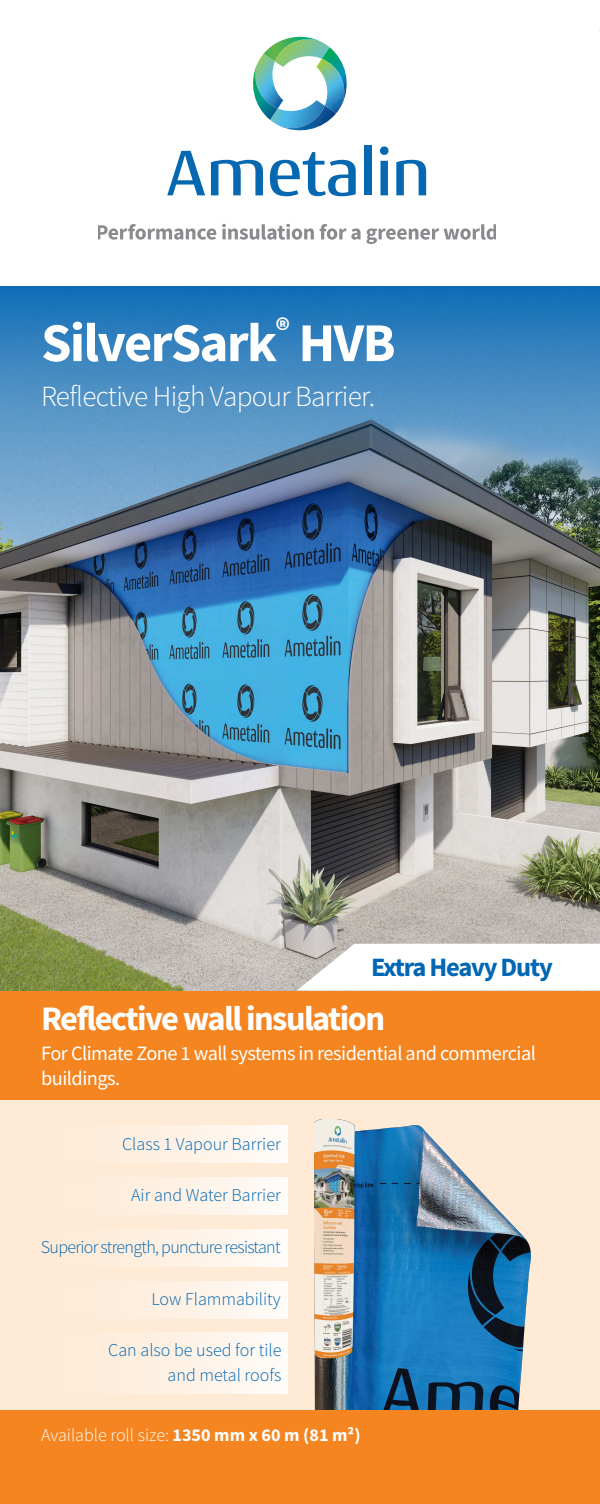
<style>
.page{position:relative;width:600px;height:1504px;background:#fff}
.page>*{position:absolute;margin:0;border:0;box-sizing:border-box;transform-origin:0 0}
.t1{font:700 54.7px "Source Sans Pro";letter-spacing:-.03em;color:#fff}
.t2{font:700 34.4px "Source Sans Pro";letter-spacing:-.045em;color:#fff}
.t3{font:300 29.18px "Source Sans Pro";letter-spacing:-.025em;color:#fff}
.t4{font:700 26.5px "Source Sans Pro";letter-spacing:-.045em;color:#0166b3}
.t5{font:20.32px/24.4px "Source Sans Pro";letter-spacing:-.025em;color:#fff}
.t6{font:300 18px/25.1px "Source Sans Pro";color:#0166b3;text-align:right}
.t7{font:300 18px "Source Sans Pro";letter-spacing:-.04em;color:#0166b3}
.t8{font:300 18px "Source Sans Pro";color:#fff}
.s1{font-weight:700}
</style>
<div class="page">
<div style="left:0;top:990px;width:599px;height:112px;background:#f58520"></div>
<div style="left:0;top:1100px;width:599px;height:354px;background:#feead5"></div>
<img style="left:0;top:598px;width:599px;height:392px">
<img style="left:0;top:287px;width:599px;height:311px">
<svg style="left:167px;top:151px;width:38px;height:44px"></svg>
<svg style="left:211px;top:160px;width:52px;height:35px"></svg>
<svg style="left:270px;top:152px;width:85px;height:44px"></svg>
<div style="left:364px;top:145px;width:7px;height:50px;background:#0668b0"></div>
<svg style="left:380px;top:146px;width:8px;height:49px"></svg>
<svg style="left:396px;top:160px;width:30px;height:35px"></svg>
<svg style="left:253px;top:37px;width:94px;height:94px"></svg>
<svg style="left:99px;top:224px;width:117px;height:16px"></svg>
<svg style="left:222px;top:224px;width:91px;height:16px"></svg>
<svg style="left:319px;top:224px;width:41px;height:16px"></svg>
<svg style="left:366px;top:224px;width:129px;height:20px"></svg>
<div style="left:0;top:1281px;width:287px;height:38px;background:linear-gradient(to right,#fee7d0,#fefaf5)"></div>
<div style="left:0;top:1332px;width:287px;height:61px;background:linear-gradient(to right,#fee7d0,#fefaf5)"></div>
<svg style="left:296px;top:944px;width:303px;height:46px"></svg>
<div style="left:0;top:1177px;width:287px;height:38px;background:linear-gradient(to right,#fee7d0,#fefaf5)"></div>
<div style="left:0;top:1125px;width:287px;height:38px;background:linear-gradient(to right,#fee7d0,#fefaf5)"></div>
<div style="left:0;top:1229px;width:287px;height:38px;background:linear-gradient(to right,#fee7d0,#fefaf5)"></div>
<img style="left:314px;top:1119px;width:216px;height:291px">
<div style="left:0;top:1410px;width:599px;height:94px;background:#f58520"></div>
<h1 class="t1" style="left:41px;top:306px;width:356px">SilverSark<sup>®</sup> HVB</h1>
<h3 class="t3" style="left:41px;top:379px;width:335px">Reflective High Vapour Barrier.</h3>
<h3 class="t4" style="left:371px;top:949px;width:183px">Extra Heavy Duty</h3>
<h2 class="t2" style="left:41px;top:995px;width:345px">Reflective wall insulation</h2>
<p class="t5" style="left:41px;top:1041px;width:496px">For Climate Zone 1 wall systems in residential and commercial buildings.</p>
<p class="t6" style="left:122px;top:1131px;width:160px">Class 1 Vapour Barrier</p>
<p class="t6" style="left:131px;top:1183px;width:151px">Air and Water Barrier</p>
<p class="t7" style="left:41px;top:1236px;width:241px">Superior strength, puncture resistant</p>
<p class="t6" style="left:151px;top:1287px;width:131px">Low Flammability</p>
<p class="t6" style="left:108px;top:1338px;width:174px">Can also be used for tile and metal roofs</p>
<p class="t8" style="left:41px;top:1424px;width:321px">Available roll size: <span class="s1">1350 mm x 60 m (81 m²)</span></p>
</div>
